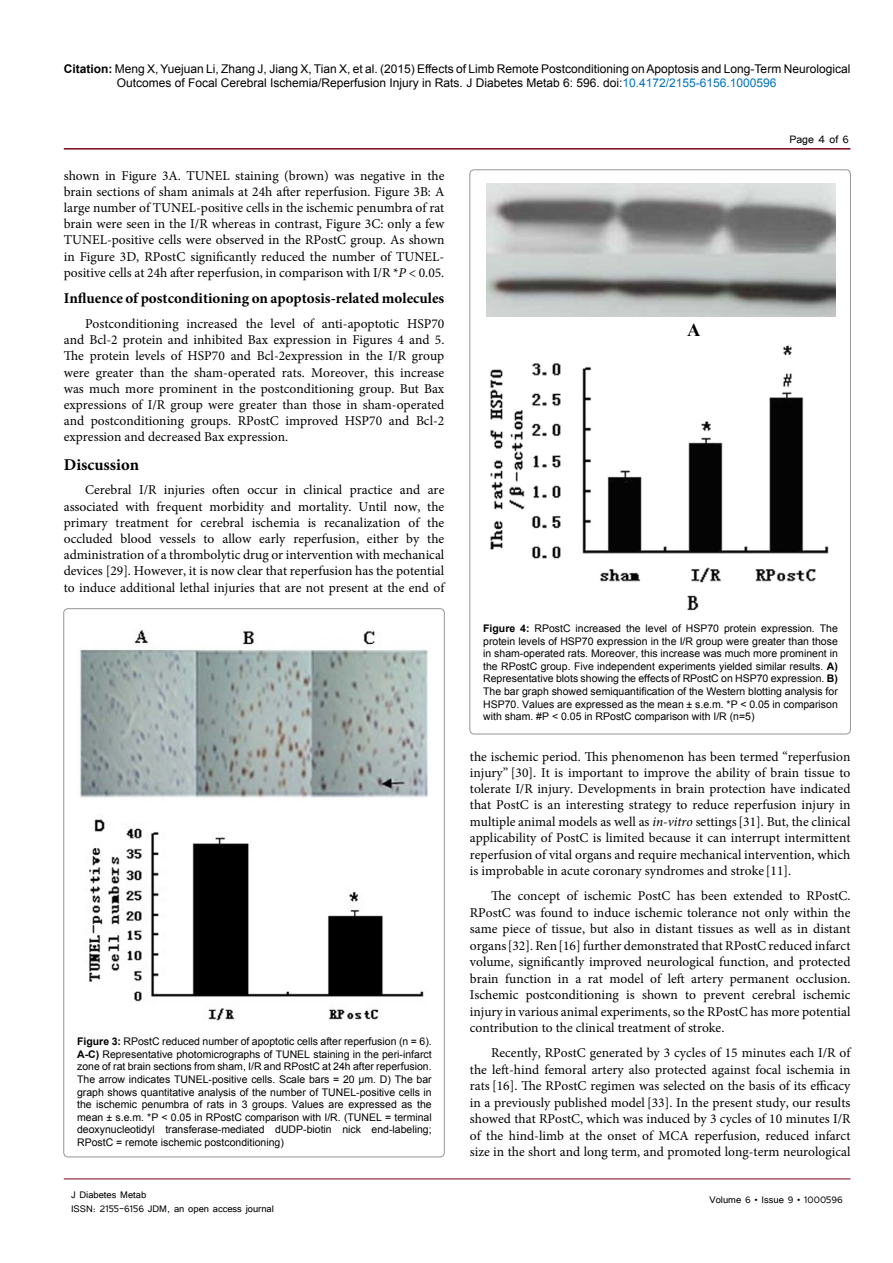
<style>
.page{position:relative;width:893px;height:1263px;background:#fff}
.page>*{position:absolute;margin:0;border:0;box-sizing:border-box;transform-origin:0 0}
.t1{font:700 18.45px "Times New Roman";color:#000}
.t2{font:700 16.5px "Minion Pro";color:#000}
.t3{font:700 15px "Minion Pro";color:#000}
.t4{font:13.5px/16.2px "Minion Pro";color:#000;text-align:justify}
.t5{font:13.5px "Tunga";color:#000}
.t6{font:12px/14.4px "Arial";color:#000}
.t7{font:12px/14.4px "Tunga";color:#000}
.t8{font:10.5px/12.6px "Arial";color:#000;text-align:justify}
.s1{font-weight:700}
.s2{color:#0072bc}
.s3{font-style:italic}
</style>
<div class="page">
<hr style="left:64px;top:148px;width:786px;height:2px;background:#7a031b">
<hr style="left:64px;top:1179px;width:786px;height:1px;background:#7a031b">
<img style="left:79px;top:630px;width:349px;height:168px">
<img style="left:89px;top:819px;width:335px;height:202px">
<img style="left:490px;top:345px;width:339px;height:266px">
<img style="left:486px;top:183px;width:349px;height:133px">
<p class="t6" style="left:117px;top:61px;width:735px;text-indent:-53px"><span class="s1">Citation:</span> Meng X, Yuejuan Li, Zhang J, Jiang X, Tian X, et al. (2015) Effects of Limb Remote Postconditioning on Apoptosis and Long-Term Neurological<br>Outcomes of Focal Cerebral Ischemia/Reperfusion Injury in Rats. J Diabetes Metab 6: 596. doi:<span class="s2">10.4172/2155-6156.1000596</span></p>
<p class="t4" style="left:64px;top:167px;width:382px">shown in Figure 3A. TUNEL staining (brown) was negative in the brain sections of sham animals at 24h after reperfusion. Figure 3B: A large number of TUNEL-positive cells in the ischemic penumbra of rat brain were seen in the I/R whereas in contrast, Figure 3C: only a few TUNEL-positive cells were observed in the RPostC group. As shown in Figure 3D, RPostC significantly reduced the number of TUNEL&shy;positive cells at 24h after reperfusion, in comparison with I/R *<span class="s3">P</span> &lt; 0.05.</p>
<p class="t3" style="left:64px;top:288px;width:382px">Influence of postconditioning on apoptosis-related molecules</p>
<p class="t4" style="left:64px;top:316px;width:382px;text-indent:21px">Postconditioning increased the level of anti-apoptotic HSP70 and Bcl-2 protein and inhibited Bax expression in Figures 4 and 5.<br>The protein levels of HSP70 and Bcl-2expression in the I/R group were greater than the sham-operated rats. Moreover, this increase was much more prominent in the postconditioning group. But Bax expressions of I/R group were greater than those in sham-operated and postconditioning groups. RPostC improved HSP70 and Bcl-2 expression and decreased Bax expression.</p>
<p class="t2" style="left:64px;top:453px;width:77px">Discussion</p>
<p class="t4" style="left:64px;top:482px;width:382px;text-indent:21px">Cerebral I/R injuries often occur in clinical practice and are associated with frequent morbidity and mortality. Until now, the primary treatment for cerebral ischemia is recanalization of the occluded blood vessels to allow early reperfusion, either by the administration of a thrombolytic drug or intervention with mechanical devices [29]. However, it is now clear that reperfusion has the potential to induce additional lethal injuries that are not present at the end of</p>
<p class="t8" style="left:77px;top:1035px;width:356px"><span class="s1">Figure 3:</span> RPostC reduced number of apoptotic cells after reperfusion (n = 6).<br><span class="s1">A-C)</span> Representative photomicrographs of TUNEL staining in the peri-infarct zone of rat brain sections from sham, I/R and RPostC at 24h after reperfusion.<br>The arrow indicates TUNEL-positive cells. Scale bars = 20 μm. D) The bar graph shows quantitative analysis of the number of TUNEL-positive cells in the ischemic penumbra of rats in 3 groups. Values are expressed as the mean ± s.e.m. *P &lt; 0.05 in RPostC comparison with I/R. (TUNEL = terminal deoxynucleotidyl transferase-mediated dUDP-biotin nick end-labeling; RPostC = remote ischemic postconditioning)</p>
<p class="t7" style="left:71px;top:1186px;width:204px">J Diabetes Metab<br>ISSN: 2155-6156 JDM, an open access journal</p>
<h1 class="t1" style="left:687px;top:318px;width:15px">A</h1>
<p class="t5" style="left:789px;top:131px;width:61px">Page 4 of 6</p>
<p class="t8" style="left:483px;top:622px;width:356px"><span class="s1">Figure 4:</span> RPostC increased the level of HSP70 protein expression. The protein levels of HSP70 expression in the I/R group were greater than those in sham-operated rats. Moreover, this increase was much more prominent in the RPostC group. Five independent experiments yielded similar results. <span class="s1">A)<br></span>Representative blots showing the effects of RPostC on HSP70 expression. <span class="s1">B)<br></span>The bar graph showed semiquantification of the Western blotting analysis for HSP70. Values are expressed as the mean ± s.e.m. *P &lt; 0.05 in comparison with sham. #P &lt; 0.05 in RPostC comparison with I/R (n=5)</p>
<p class="t4" style="left:470px;top:748px;width:382px">the ischemic period. This phenomenon has been termed “reperfusion injury” [30]. It is important to improve the ability of brain tissue to tolerate I/R injury. Developments in brain protection have indicated that PostC is an interesting strategy to reduce reperfusion injury in multiple animal models as well as <span class="s3">in-vitro</span> settings[31]. But, the clinical applicability of PostC is limited because it can interrupt intermittent reperfusion of vital organs and require mechanical intervention, which is improbable in acute coronary syndromes and stroke [11].</p>
<p class="t4" style="left:470px;top:888px;width:382px;text-indent:21px">The concept of ischemic PostC has been extended to RPostC.<br>RPostC was found to induce ischemic tolerance not only within the same piece of tissue, but also in distant tissues as well as in distant organs[32]. Ren[16] further demonstrated that RPostC reduced infarct volume, significantly improved neurological function, and protected brain function in a rat model of left artery permanent occlusion.<br>Ischemic postconditioning is shown to prevent cerebral ischemic injury in various animal experiments, so the RPostC has more potential contribution to the clinical treatment of stroke.</p>
<p class="t4" style="left:470px;top:1045px;width:382px;text-indent:21px">Recently, RPostC generated by 3 cycles of 15 minutes each I/R of the left-hind femoral artery also protected against focal ischemia in rats [16]. The RPostC regimen was selected on the basis of its efficacy in a previously published model [33]. In the present study, our results showed that RPostC, which was induced by 3 cycles of 10 minutes I/R of the hind-limb at the onset of MCA reperfusion, reduced infarct size in the short and long term, and promoted long-term neurological</p>
<p class="t7" style="left:709px;top:1191px;width:135px">Volume 6 • Issue 9 • 1000596</p>
</div>
